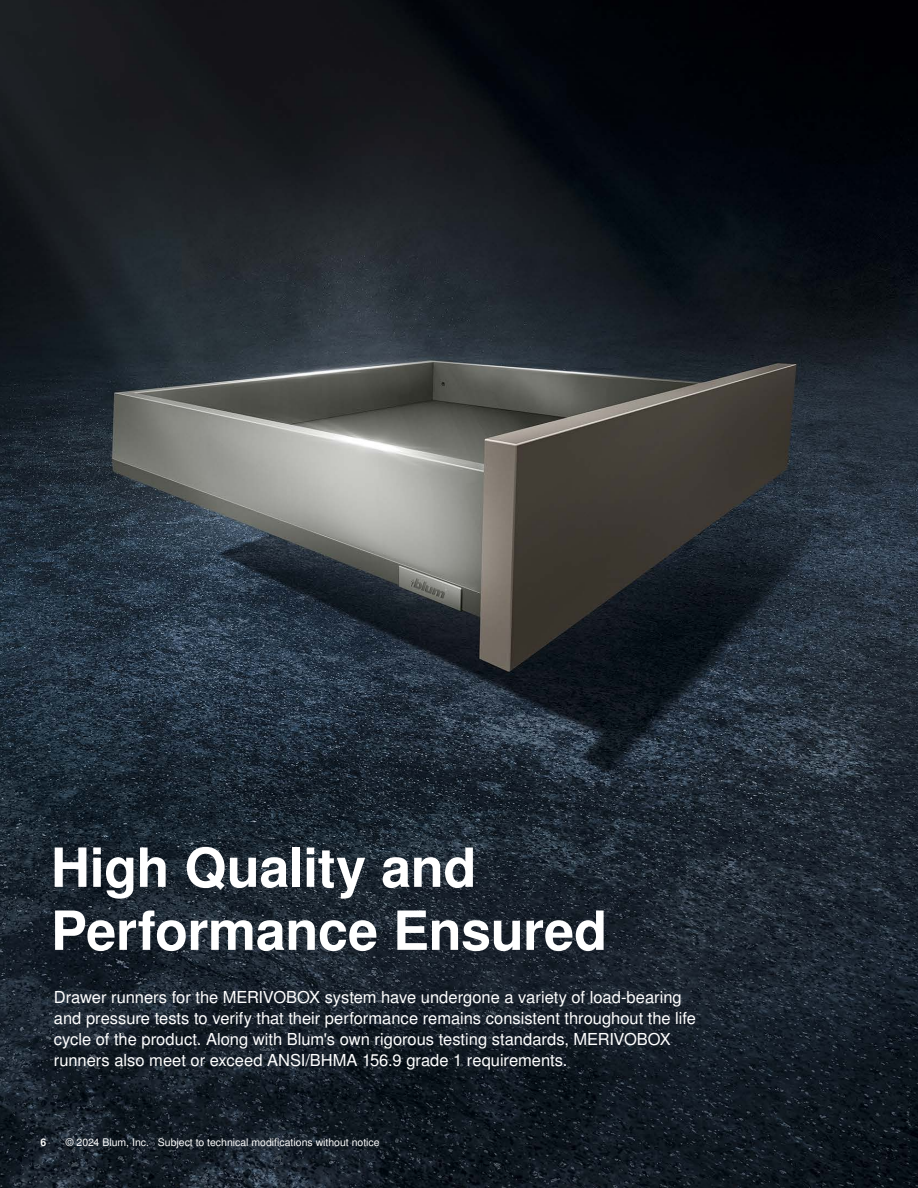
<style>
.page{position:relative;width:918px;height:1188px;background:#fff}
.page>*{position:absolute;margin:0;border:0;box-sizing:border-box;transform-origin:0 0}
.t1{font:700 54px/63px "Nimbus Sans OT";letter-spacing:-.01em;color:#fff}
.t2{font:16.5px/21px "Nimbus Sans OT";color:#fff}
.t3{font:10.5px "Nimbus Sans OT";color:#fff}
.t4{font:700 10.5px "Nimbus Sans OT";color:#fff}
</style>
<div class="page">
<img style="left:0;top:0;width:918px;height:1188px">
<h1 class="t1" style="left:51px;top:839px;width:558px">High Quality and<br>Performance Ensured</h1>
<p class="t2" style="left:54px;top:987px;width:644px">Drawer runners for the MERIVOBOX system have undergone a variety of load-bearing and pressure tests to verify that their performance remains consistent throughout the life cycle of the product. Along with Blum's own rigorous testing standards, MERIVOBOX runners also meet or exceed ANSI/BHMA 156.9 grade 1 requirements.</p>
<p class="t4" style="left:40px;top:1136px;width:7px">6</p>
<p class="t3" style="left:66px;top:1136px;width:315px">© 2024 Blum, Inc. Subject to technical modifications without notice</p>
</div>
